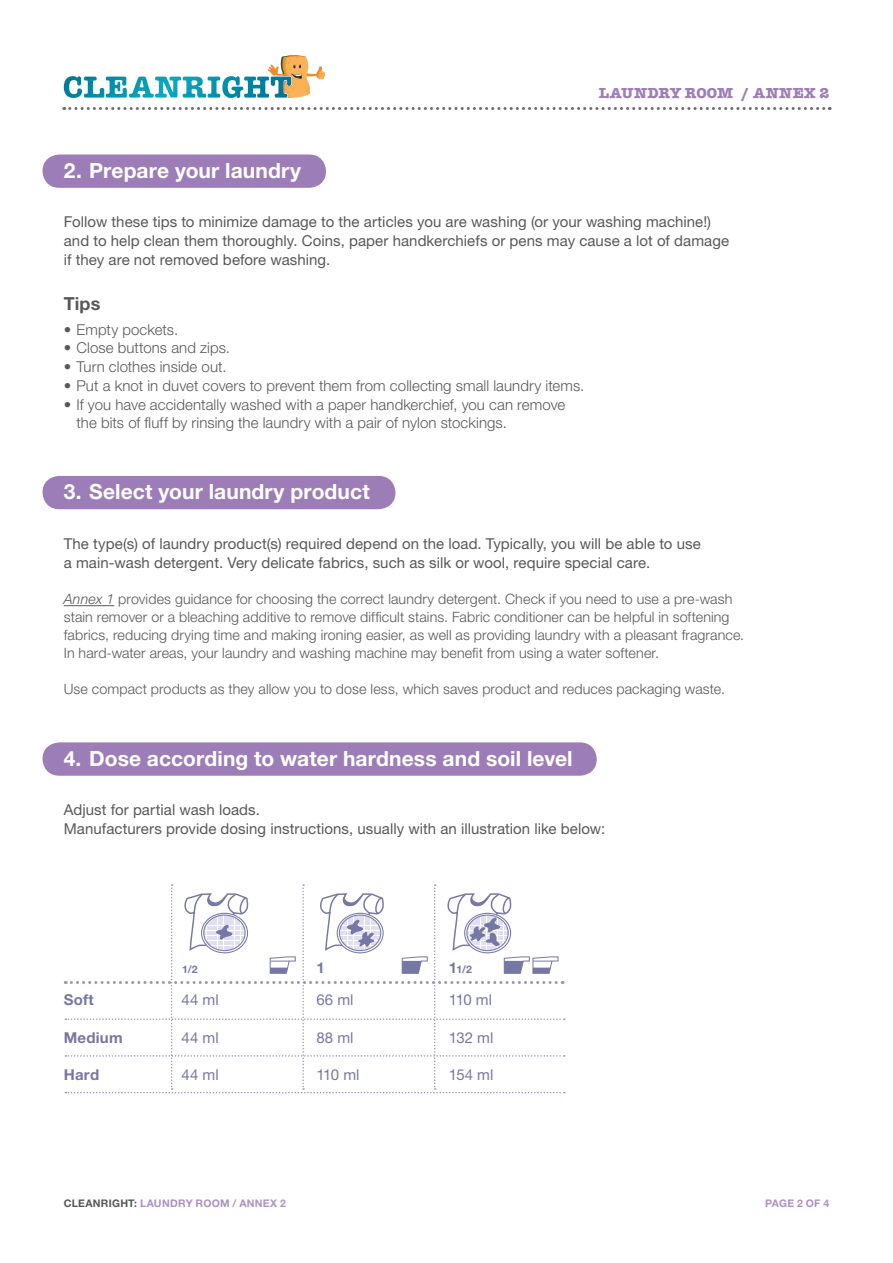
<style>
.page{position:relative;width:893px;height:1263px;background:#fff}
.page>*{position:absolute;margin:0;border:0;box-sizing:border-box;transform-origin:0 0}
.t1{font:700 21px "Helvetica Neue LT Std";letter-spacing:.005em;color:#fff}
.t2{font:700 18px "Helvetica Neue LT Std";color:#57585a}
.t3{font:15px/18.8px "Helvetica Neue LT Std";letter-spacing:.005em;color:#57585a}
.t4{font:300 15px/18.8px "Helvetica Neue LT Std";letter-spacing:.005em;color:#57585a}
.t5{font:15px "Helvetica Neue LT Std";color:#7677a5}
.t6{font:700 15px "American Typewriter";letter-spacing:.01em;color:#9d7db8}
.t7{font:700 15px "Helvetica Neue LT Std";letter-spacing:.015em;color:#7677a5}
.t8{font:300 14.25px/18px "Helvetica Neue LT Std";letter-spacing:.01em;color:#57585a}
.t9{font:700 10.5px "Helvetica Neue LT Std";letter-spacing:.025em;color:#ac92c4}
.t10{font:700 10.5px "Helvetica Neue LT Std";color:#7677a5}
.s1{font-style:italic}
.s2{font-size:15px}
.s3{color:#57585a}
</style>
<div class="page">
<svg style="left:64px;top:107px;width:766px;height:3px"></svg>
<div style="left:43px;top:154px;width:283px;height:34px;background:#9d7db8;border-radius:17px"></div>
<hr style="left:64px;top:605px;width:50px;height:1px;background:#57585a">
<div style="left:43px;top:476px;width:352px;height:33px;background:#9d7db8;border-radius:17px"></div>
<div style="left:43px;top:742px;width:554px;height:34px;background:#9d7db8;border-radius:17px"></div>
<svg style="left:65px;top:884px;width:500px;height:209px"></svg>
<svg style="left:268px;top:55px;width:57px;height:43px"></svg>
<svg style="left:64px;top:76px;width:179px;height:22px"></svg>
<h1 class="t1" style="left:64px;top:157px;width:239px">2. Prepare your laundry</h1>
<p class="t6" style="left:599px;top:84px;width:232px">LAUNDRY ROOM / ANNEX 2</p>
<p class="t3" style="left:64px;top:212px;width:667px">Follow these tips to minimize damage to the articles you are washing (or your washing machine!) and to help clean them thoroughly. Coins, paper handkerchiefs or pens may cause a lot of damage if they are not removed before washing.</p>
<p class="t2" style="left:64px;top:292px;width:38px">Tips</p>
<p class="t4" style="left:64px;top:320px;width:116px">• Empty pockets.</p>
<p class="t4" style="left:64px;top:338px;width:168px">• Close buttons and zips.</p>
<p class="t4" style="left:64px;top:357px;width:164px">• Turn clothes inside out.</p>
<p class="t4" style="left:64px;top:376px;width:522px">• Put a knot in duvet covers to prevent them from collecting small laundry items.</p>
<p class="t4" style="left:77px;top:395px;width:490px;text-indent:-13px">• If you have accidentally washed with a paper handkerchief, you can remove the bits of fluff by rinsing the laundry with a pair of nylon stockings.</p>
<h1 class="t1" style="left:64px;top:479px;width:307px">3. Select your laundry product</h1>
<p class="t3" style="left:64px;top:534px;width:638px">The type(s) of laundry product(s) required depend on the load. Typically, you will be able to use a main-wash detergent. Very delicate fabrics, such as silk or wool, require special care.</p>
<p class="t8" style="left:64px;top:590px;width:682px"><span class="s1">Annex 1</span> provides guidance for choosing the correct laundry detergent. Check if you need to use a pre-wash stain remover or a bleaching additive to remove difficult stains. Fabric conditioner can be helpful in softening fabrics, reducing drying time and making ironing easier, as well as providing laundry with a pleasant fragrance.<br>In hard-water areas, your laundry and washing machine may benefit from using a water softener.</p>
<p class="t8" style="left:64px;top:680px;width:663px">Use compact products as they allow you to dose less, which saves product and reduces packaging waste.</p>
<h1 class="t1" style="left:64px;top:745px;width:510px">4. Dose according to water hardness and soil level</h1>
<p class="t3" style="left:64px;top:800px;width:543px">Adjust for partial wash loads.<br>Manufacturers provide dosing instructions, usually with an illustration like below:</p>
<p class="t7" style="left:64px;top:990px;width:32px">Soft</p>
<p class="t7" style="left:64px;top:1028px;width:60px">Medium</p>
<p class="t7" style="left:64px;top:1065px;width:37px">Hard</p>
<p class="t10" style="left:182px;top:962px;width:17px">1/2</p>
<p class="t7" style="left:316px;top:958px;width:10px">1</p>
<p class="t10" style="left:449px;top:962px;width:25px"><span class="s2">1</span>1/2</p>
<p class="t5" style="left:182px;top:991px;width:39px">44 ml</p>
<p class="t5" style="left:182px;top:1029px;width:39px">44 ml</p>
<p class="t5" style="left:182px;top:1066px;width:39px">44 ml</p>
<p class="t5" style="left:316px;top:991px;width:39px">66 ml</p>
<p class="t5" style="left:316px;top:1029px;width:39px">88 ml</p>
<p class="t5" style="left:316px;top:1066px;width:45px">110 ml</p>
<p class="t5" style="left:449px;top:991px;width:45px">110 ml</p>
<p class="t5" style="left:449px;top:1029px;width:46px">132 ml</p>
<p class="t5" style="left:449px;top:1066px;width:46px">154 ml</p>
<p class="t9" style="left:64px;top:1196px;width:224px"><span class="s3">CLEANRIGHT:</span> LAUNDRY ROOM / ANNEX 2</p>
<p class="t9" style="left:765px;top:1196px;width:66px">PAGE 2 OF 4</p>
</div>
